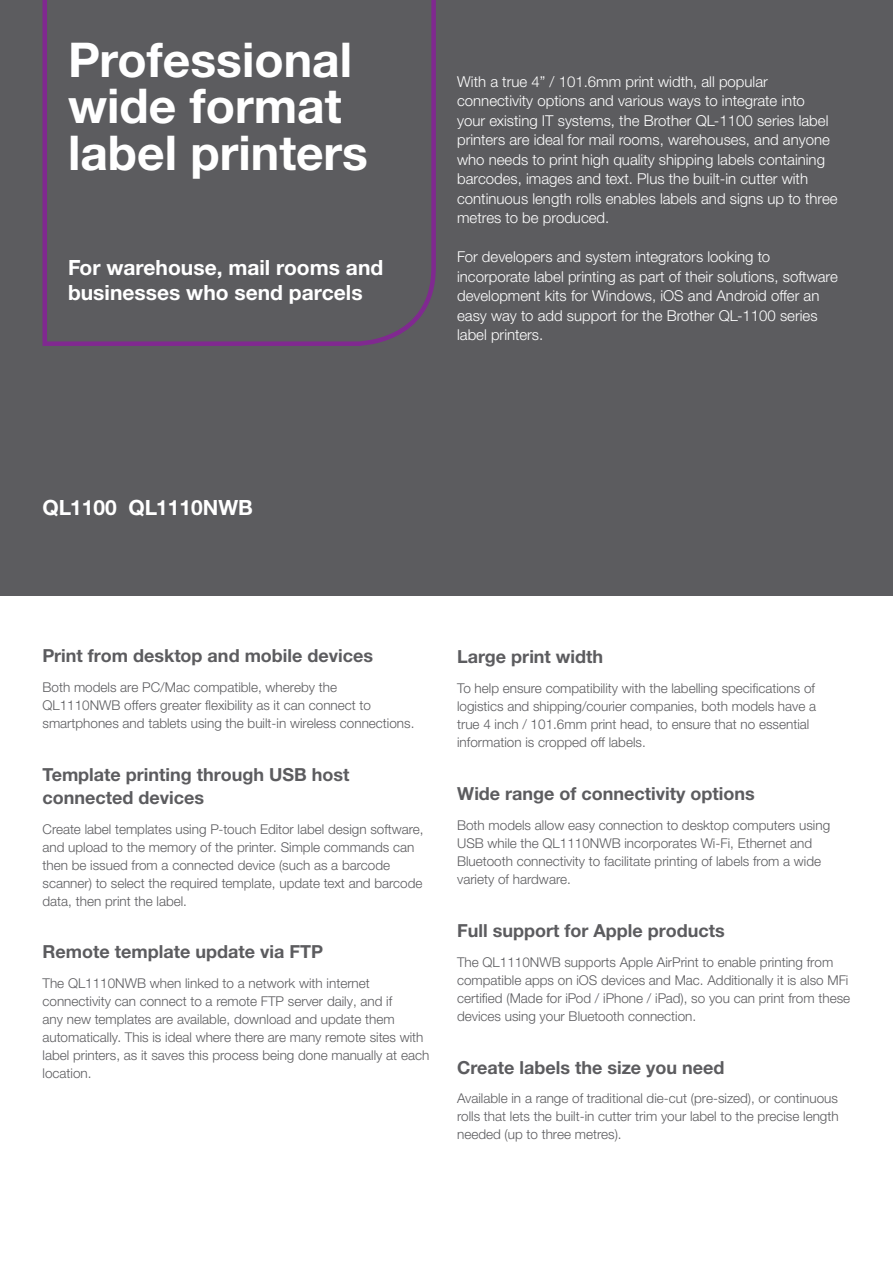
<style>
.page{position:relative;width:893px;height:1263px;background:#fff}
.page>*{position:absolute;margin:0;border:0;box-sizing:border-box;transform-origin:0 0}
.t1{font:700 48px/46.5px "Helvetica Neue LTW1 G";color:#fff}
.t2{font:700 21px/25.5px "Helvetica Neue LTW1 G";color:#fff}
.t3{font:700 18px/23px "Helvetica Neue LTW1 G";color:#5c5c5f}
.t4{font:300 15px/19.5px "Helvetica Neue LTW1 G";color:#fff}
.t5{font:300 13.5px/18px "Helvetica Neue LTW1 G";color:#5c5c5f}
</style>
<div class="page">
<div style="left:0;top:0;width:893px;height:595px;background:#5c5c5f"></div>
<svg style="left:42px;top:0;width:394px;height:346px"></svg>
<h1 class="t1" style="left:68px;top:36px;width:302px">Professional wide format label printers</h1>
<h2 class="t2" style="left:68px;top:254px;width:317px">For warehouse, mail rooms and businesses who send parcels</h2>
<p class="t4" style="left:457px;top:72px;width:382px">With a true 4” / 101.6mm print width, all popular connectivity options and various ways to integrate into<br>your existing IT systems, the Brother QL-1100 series label printers are ideal for mail rooms, warehouses, and anyone who needs to print high quality shipping labels containing barcodes, images and text. Plus the built-in cutter with continuous length rolls enables labels and signs up to three metres to be produced.</p>
<p class="t4" style="left:457px;top:247px;width:382px">For developers and system integrators looking to incorporate label printing as part of their solutions, software development kits for Windows, iOS and Android offer an easy way to add support for the Brother QL-1100 series label printers.</p>
<h2 class="t2" style="left:43px;top:495px;width:212px">QL1100 QL1110NWB</h2>
<h3 class="t3" style="left:43px;top:644px;width:332px">Print from desktop and mobile devices</h3>
<p class="t5" style="left:43px;top:678px;width:373px">Both models are PC/Mac compatible, whereby the<br>QL1110NWB offers greater flexibility as it can connect to smartphones and tablets using the built-in wireless connections.</p>
<h3 class="t3" style="left:43px;top:763px;width:308px">Template printing through USB host connected devices</h3>
<p class="t5" style="left:43px;top:820px;width:383px">Create label templates using P-touch Editor label design software, and upload to the memory of the printer. Simple commands can then be issued from a connected device (such as a barcode scanner) to select the required template, update text and barcode data, then print the label.</p>
<h3 class="t3" style="left:43px;top:940px;width:282px">Remote template update via FTP</h3>
<p class="t5" style="left:43px;top:974px;width:388px">The QL1110NWB when linked to a network with internet connectivity can connect to a remote FTP server daily, and if<br>any new templates are available, download and update them automatically. This is ideal where there are many remote sites with label printers, as it saves this process being done manually at each location.</p>
<h3 class="t3" style="left:457px;top:645px;width:148px">Large print width</h3>
<p class="t5" style="left:457px;top:679px;width:361px">To help ensure compatibility with the labelling specifications of logistics and shipping/courier companies, both models have a true 4 inch / 101.6mm print head, to ensure that no essential information is cropped off labels.</p>
<h3 class="t3" style="left:457px;top:782px;width:299px">Wide range of connectivity options</h3>
<p class="t5" style="left:457px;top:816px;width:375px">Both models allow easy connection to desktop computers using USB while the QL1110NWB incorporates Wi-Fi, Ethernet and Bluetooth connectivity to facilitate printing of labels from a wide variety of hardware.</p>
<h3 class="t3" style="left:457px;top:919px;width:269px">Full support for Apple products</h3>
<p class="t5" style="left:457px;top:953px;width:395px">The QL1110NWB supports Apple AirPrint to enable printing from compatible apps on iOS devices and Mac. Additionally it is also MFi certified (Made for iPod / iPhone / iPad), so you can print from these devices using your Bluetooth connection.</p>
<h3 class="t3" style="left:457px;top:1055px;width:269px">Create labels the size you need</h3>
<p class="t5" style="left:457px;top:1089px;width:383px;text-align:justify">Available in a range of traditional die-cut (pre-sized), or continuous rolls that lets the built-in cutter trim your label to the precise length needed (up to three metres).</p>
</div>
